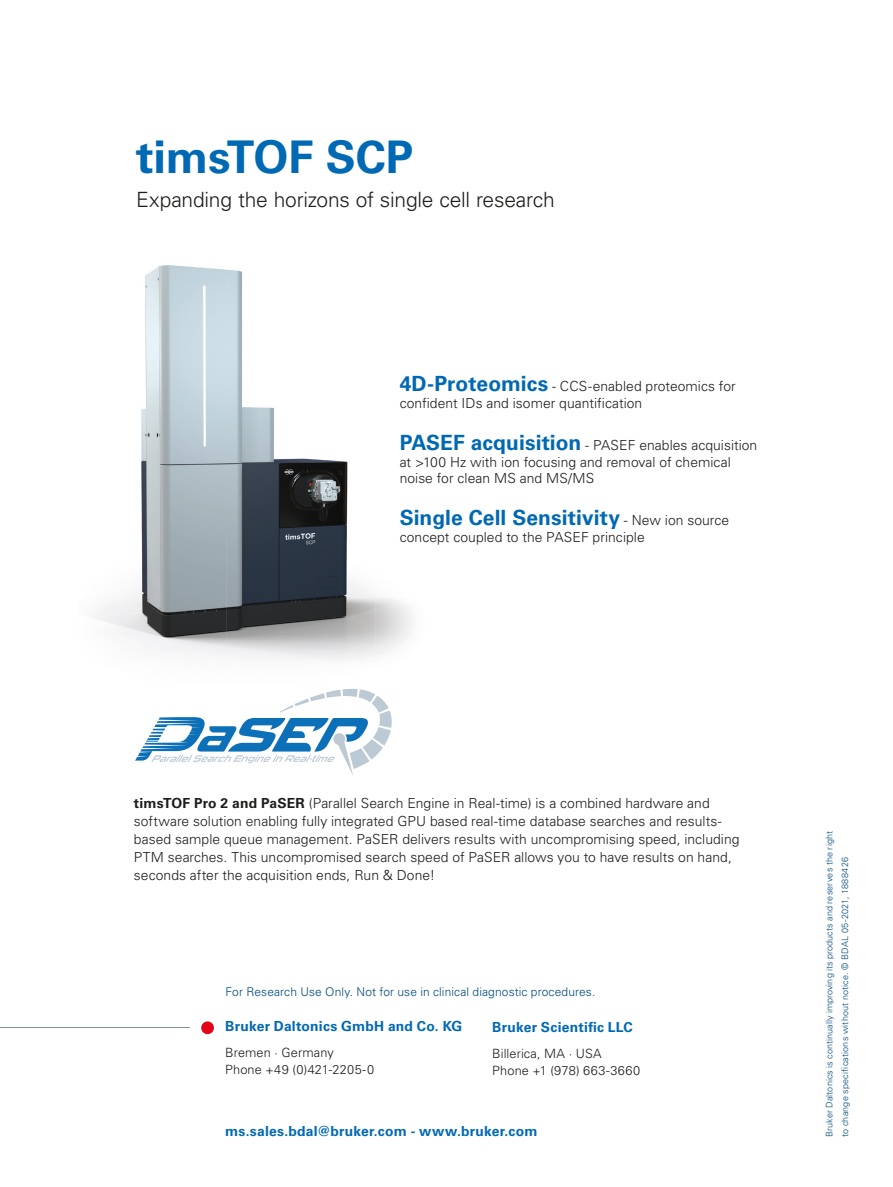
<style>
.page{position:relative;width:893px;height:1187px;background:#fff}
.page>*{position:absolute;margin:0;border:0;box-sizing:border-box;transform-origin:0 0}
.t1{font:700 45px "Univers LT Std";letter-spacing:-.005em;color:#0069b4}
.t2{font:300 21px "Univers LT Std";letter-spacing:-.01em;color:#1d1d1b}
.t3{font:700 21px "Univers LT Std";letter-spacing:.005em;color:#0069b4}
.t4{font:300 13.8px/18px "Univers LT Std";letter-spacing:.005em;color:#1d1d1b}
.t5{font:700 13.8px "Univers LT Std";letter-spacing:.015em;color:#0069b4}
.t6{font:300 12.75px/17px "Univers LT Std";letter-spacing:.01em;color:#1d1d1b}
.t7{font:300 12px "Univers LT Std";letter-spacing:.01em;color:#004a7f}
.t8{font:300 9px/15.8px "Univers LT Std";letter-spacing:.015em;color:#004a7f}
.s1{font-weight:700;font-size:21px;color:#0069b4}
.s2{font-weight:300;font-size:13.8px;color:#1d1d1b}
.s3{font-weight:700}
</style>
<div class="page">
<hr style="left:0;top:1027px;width:189px;height:1px;background:#83939c">
<div style="left:201px;top:1021px;width:13px;height:13px;background:#e30614;border-radius:50%"></div>
<img style="left:95px;top:265px;width:318px;height:396px">
<svg style="left:135px;top:689px;width:257px;height:86px"></svg>
<h1 class="t1" style="left:136px;top:131px;width:279px">timsTOF SCP</h1>
<h2 class="t2" style="left:136px;top:187px;width:420px">Expanding the horizons of single cell research</h2>
<p class="t4" style="left:400px;top:378px;width:338px;line-height:16.6px"><span class="s1">4D-Proteomics</span> - CCS-enabled proteomics for confident IDs and isomer quantification</p>
<p class="t4" style="left:400px;top:437px;width:359px;line-height:16.6px"><span class="s1">PASEF acquisition</span> - PASEF enables acquisition at &gt;100 Hz with ion focusing and removal of chemical noise for clean MS and MS/MS</p>
<h2 class="t3" style="left:400px;top:505px;width:331px">Single Cell Sensitivity <span class="s2">- New ion source</span></h2>
<p class="t4" style="left:400px;top:528px;width:247px">concept coupled to the PASEF principle</p>
<p class="t4" style="left:134px;top:794px;width:607px"><span class="s3">timsTOF Pro 2 and PaSER</span> (Parallel Search Engine in Real-time) is a combined hardware and software solution enabling fully integrated GPU based real-time database searches and results&shy;based sample queue management. PaSER delivers results with uncompromising speed, including PTM searches. This uncompromised search speed of PaSER allows you to have results on hand, seconds after the acquisition ends, Run &amp; Done!</p>
<p class="t7" style="left:225px;top:984px;width:371px">For Research Use Only. Not for use in clinical diagnostic procedures.</p>
<p class="t5" style="left:225px;top:1018px;width:239px">Bruker Daltonics GmbH and Co. KG</p>
<p class="t6" style="left:225px;top:1043px;width:150px">Bremen · Germany<br>Phone +49 (0)421-2205-0</p>
<p class="t5" style="left:492px;top:1018px;width:142px">Bruker Scientific LLC</p>
<p class="t6" style="left:492px;top:1044px;width:149px">Billerica, MA · USA<br>Phone +1 (978) 663-3660</p>
<p class="t5" style="left:225px;top:1122px;width:314px">ms.sales.bdal@bruker.com - www.bruker.com</p>
<p class="t8" style="left:821px;top:1136px;width:307px;rotate:-90deg">Bruker Daltonics is continually improving its products and reserves the right to change specifications without notice. © BDAL 05-2021, 1888426</p>
</div>
